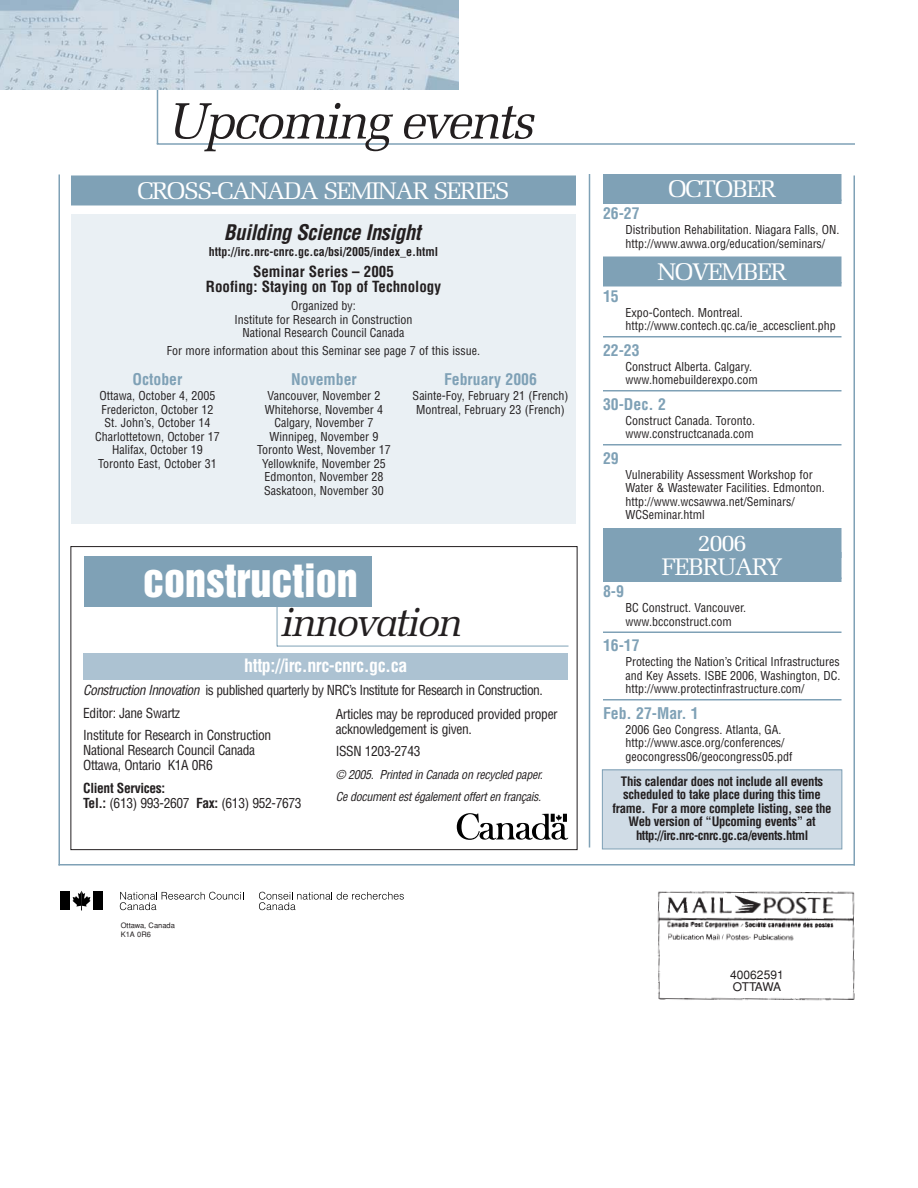
<style>
.page{position:relative;width:918px;height:1188px;background:#fff}
.page>*{position:absolute;margin:0;border:0;box-sizing:border-box;transform-origin:0 0}
.t1{font:italic 51px "Melior";letter-spacing:-.055em;color:#231f20}
.t2{font:42px "Helvetica Inserat";color:#fff}
.t3{font:italic 40.5px "Melior";letter-spacing:-.055em;color:#231f20}
.t4{font:24px/24px "Melior";letter-spacing:-.055em;color:#fff;text-align:center}
.t5{font:italic 700 condensed 21px "Helvetica";color:#231f20}
.t6{font:700 condensed 18px "Helvetica";letter-spacing:-.025em;color:#fff}
.t7{font:700 condensed 15.75px "Helvetica";color:#7fa1b6}
.t8{font:700 condensed 15px/15px "Helvetica";color:#231f20;text-align:center}
.t9{font:condensed 13.5px/15px "Helvetica";letter-spacing:-.025em;color:#231f20}
.t10{font:700 condensed 12.75px/13.5px "Helvetica";letter-spacing:-.025em;color:#231f20;text-align:center}
.t11{font:condensed 12px/13.5px "Helvetica";color:#231f20}
.t12{font:italic condensed 12px/22.5px "Helvetica";color:#231f20}
.t13{font:700 condensed 12px "Helvetica";color:#231f20}
.t14{font:12px/12px "Helvetica";color:#231f20}
.t15{font:7.5px/9px "Helvetica";color:#231f20}
.s1{font-style:italic}
.s2{font-weight:700}
</style>
<div class="page">
<hr style="left:157px;top:143px;width:698px;height:2px;background:#7fa1b6">
<hr style="left:157px;top:86px;width:1px;height:58px;background:#7fa1b6">
<hr style="left:58px;top:175px;width:2px;height:691px;background:#7fa1b6">
<hr style="left:854px;top:176px;width:1px;height:690px;background:#7fa1b6">
<hr style="left:58px;top:864px;width:797px;height:2px;background:#7fa1b6">
<hr style="left:589px;top:174px;width:1px;height:674px;background:#7fa1b6">
<div style="left:60px;top:892px;width:10px;height:18px;background:#000"></div>
<svg style="left:72px;top:891px;width:19px;height:19px"></svg>
<div style="left:93px;top:892px;width:10px;height:18px;background:#000"></div>
<svg style="left:120px;top:892px;width:124px;height:18px"></svg>
<svg style="left:259px;top:892px;width:145px;height:18px"></svg>
<div style="left:70px;top:546px;width:508px;height:304px;border:1px solid #231f20"></div>
<div style="left:84px;top:556px;width:288px;height:51px;background:#7fa1b6"></div>
<svg style="left:457px;top:813px;width:111px;height:27px"></svg>
<hr style="left:277px;top:600px;width:1px;height:46px;background:#7fa1b6">
<hr style="left:277px;top:646px;width:291px;height:1px;background:#7fa1b6">
<img style="left:657px;top:891px;width:198px;height:110px">
<div style="left:667px;top:969px;width:180px;height:27px;background:#fff"></div>
<div style="left:603px;top:174px;width:239px;height:30px;background:#7fa1b6"></div>
<div style="left:603px;top:256px;width:239px;height:30px;background:#7fa1b6"></div>
<hr style="left:603px;top:336px;width:239px;height:2px;background:#7fa1b6">
<hr style="left:603px;top:390px;width:239px;height:2px;background:#7fa1b6">
<hr style="left:603px;top:444px;width:239px;height:2px;background:#7fa1b6">
<div style="left:603px;top:528px;width:239px;height:30px;background:#7fa1b6"></div>
<div style="left:603px;top:552px;width:239px;height:30px;background:#7fa1b6"></div>
<hr style="left:603px;top:632px;width:239px;height:1px;background:#7fa1b6">
<hr style="left:603px;top:699px;width:239px;height:1px;background:#7fa1b6">
<div style="left:84px;top:653px;width:484px;height:27px;background:#acc2d2"></div>
<img style="left:0;top:0;width:458px;height:90px">
<div style="left:602px;top:770px;width:240px;height:79px;background:#d0dce6"></div>
<div style="left:602px;top:770px;width:240px;height:79px;border:1px solid #7fa1b6"></div>
<div style="left:71px;top:214px;width:505px;height:310px;background:#eaf0f4"></div>
<div style="left:71px;top:175px;width:505px;height:30px;background:#7fa1b6"></div>
<h1 class="t1" style="left:168px;top:100px;width:368px">Upcoming events</h1>
<h3 class="t4" style="left:138px;top:181px;width:373px">CROSS-CANADA SEMINAR SERIES</h3>
<h3 class="t5" style="left:224px;top:224px;width:202px">Building Science Insight</h3>
<p class="t13" style="left:209px;top:247px;width:231px">http://irc.nrc-cnrc.gc.ca/bsi/2005/index_e.html</p>
<p class="t8" style="left:206px;top:266px;width:237px">Seminar Series – 2005<br>Roofing: Staying on Top of Technology</p>
<p class="t11" style="left:234px;top:300px;width:180px;text-align:center">Organized by:<br>Institute for Research in Construction<br>National Research Council Canada</p>
<p class="t11" style="left:167px;top:345px;width:315px">For more information about this Seminar see page 7 of this issue.</p>
<h3 class="t7" style="left:133px;top:373px;width:51px">October</h3>
<p class="t11" style="left:95px;top:390px;width:126px;text-align:center">Ottawa, October 4, 2005<br>Fredericton, October 12<br>St. John’s, October 14<br>Charlottetown, October 17<br>Halifax, October 19<br>Toronto East, October 31</p>
<h3 class="t7" style="left:444px;top:373px;width:94px">February 2006</h3>
<p class="t11" style="left:413px;top:390px;width:157px;text-align:center">Sainte-Foy, February 21 (French)<br>Montreal, February 23 (French)</p>
<h3 class="t7" style="left:291px;top:373px;width:67px">November</h3>
<p class="t11" style="left:257px;top:390px;width:135px;text-align:center">Vancouver, November 2<br>Whitehorse, November 4<br>Calgary, November 7<br>Winnipeg, November 9<br>Toronto West, November 17<br>Yellowknife, November 25<br>Edmonton, November 28<br>Saskatoon, November 30</p>
<h2 class="t2" style="left:143px;top:564px;width:216px">CONSTRUCTION</h2>
<h3 class="t3" style="left:280px;top:606px;width:183px">innovation</h3>
<h3 class="t6" style="left:244px;top:659px;width:165px">http://irc.nrc-cnrc.gc.ca</h3>
<p class="t9" style="left:83px;top:680px;width:461px;line-height:22.5px"><span class="s1">Construction Innovation</span> is published quarterly by NRC’s Institute for Research in Construction.<br>Editor: Jane Swartz<br>Institute for Research in Construction</p>
<p class="t9" style="left:83px;top:744px;width:174px">National Research Council Canada<br>Ottawa, Ontario K1A 0R6</p>
<p class="t9" style="left:83px;top:782px;width:220px"><span class="s2">Client Services:<br>Tel.:</span> (613) 993-2607 <span class="s2">Fax:</span> (613) 952-7673</p>
<p class="t9" style="left:336px;top:707px;width:224px">Articles may be reproduced provided proper acknowledgement is given.</p>
<p class="t9" style="left:336px;top:745px;width:86px">ISSN 1203-2743</p>
<p class="t12" style="left:336px;top:764px;width:211px">© 2005. Printed in Canada on recycled paper.<br>Ce documentestégalementofferten français.</p>
<p class="t15" style="left:121px;top:921px;width:56px">Ottawa, Canada<br>K1A 0R6</p>
<h3 class="t4" style="left:668px;top:179px;width:110px">OCTOBER</h3>
<h3 class="t7" style="left:603px;top:207px;width:38px">26-27</h3>
<p class="t11" style="left:626px;top:224px;width:216px">Distribution Rehabilitation. Niagara Falls, ON. http://www.awwa.org/education/seminars/</p>
<h3 class="t4" style="left:658px;top:262px;width:131px">NOVEMBER</h3>
<h3 class="t7" style="left:603px;top:290px;width:17px">15</h3>
<p class="t11" style="left:626px;top:306px;width:212px">Expo-Contech. Montreal. http://www.contech.qc.ca/ie_accesclient.php</p>
<h3 class="t7" style="left:603px;top:344px;width:38px">22-23</h3>
<p class="t11" style="left:626px;top:360px;width:134px">Construct Alberta. Calgary. www.homebuilderexpo.com</p>
<h3 class="t7" style="left:603px;top:398px;width:64px">30-Dec. 2</h3>
<p class="t11" style="left:626px;top:414px;width:131px">Construct Canada. Toronto. www.constructcanada.com</p>
<h3 class="t7" style="left:603px;top:452px;width:17px">29</h3>
<p class="t11" style="left:626px;top:468px;width:201px">Vulnerability Assessment Workshop for Water &amp; Wastewater Facilities. Edmonton. http://www.wcsawwa.net/Seminars/ WCSeminar.html</p>
<h3 class="t4" style="left:662px;top:533px;width:123px">2006<br>FEBRUARY</h3>
<h3 class="t7" style="left:603px;top:585px;width:22px">8-9</h3>
<p class="t11" style="left:626px;top:602px;width:122px">BC Construct. Vancouver. www.bcconstruct.com</p>
<h3 class="t7" style="left:603px;top:639px;width:38px">16-17</h3>
<p class="t11" style="left:626px;top:656px;width:216px;text-align:justify">Protecting the Nation’s Critical Infrastructures and Key Assets. ISBE 2006, Washington, DC. http://www.protectinfrastructure.com/</p>
<h3 class="t7" style="left:603px;top:707px;width:97px">Feb. 27-Mar. 1</h3>
<p class="t11" style="left:626px;top:723px;width:168px">2006 Geo Congress. Atlanta, GA. http://www.asce.org/conferences/ geocongress06/geocongress05.pdf</p>
<p class="t10" style="left:613px;top:775px;width:221px">This calendar does not include all events scheduled to take place during this time frame. For a more complete listing, see the Web version of “Upcoming events” at http://irc.nrc-cnrc.gc.ca/events.html</p>
<p class="t14" style="left:730px;top:970px;width:55px">40062591<br>OTTAWA</p>
</div>
